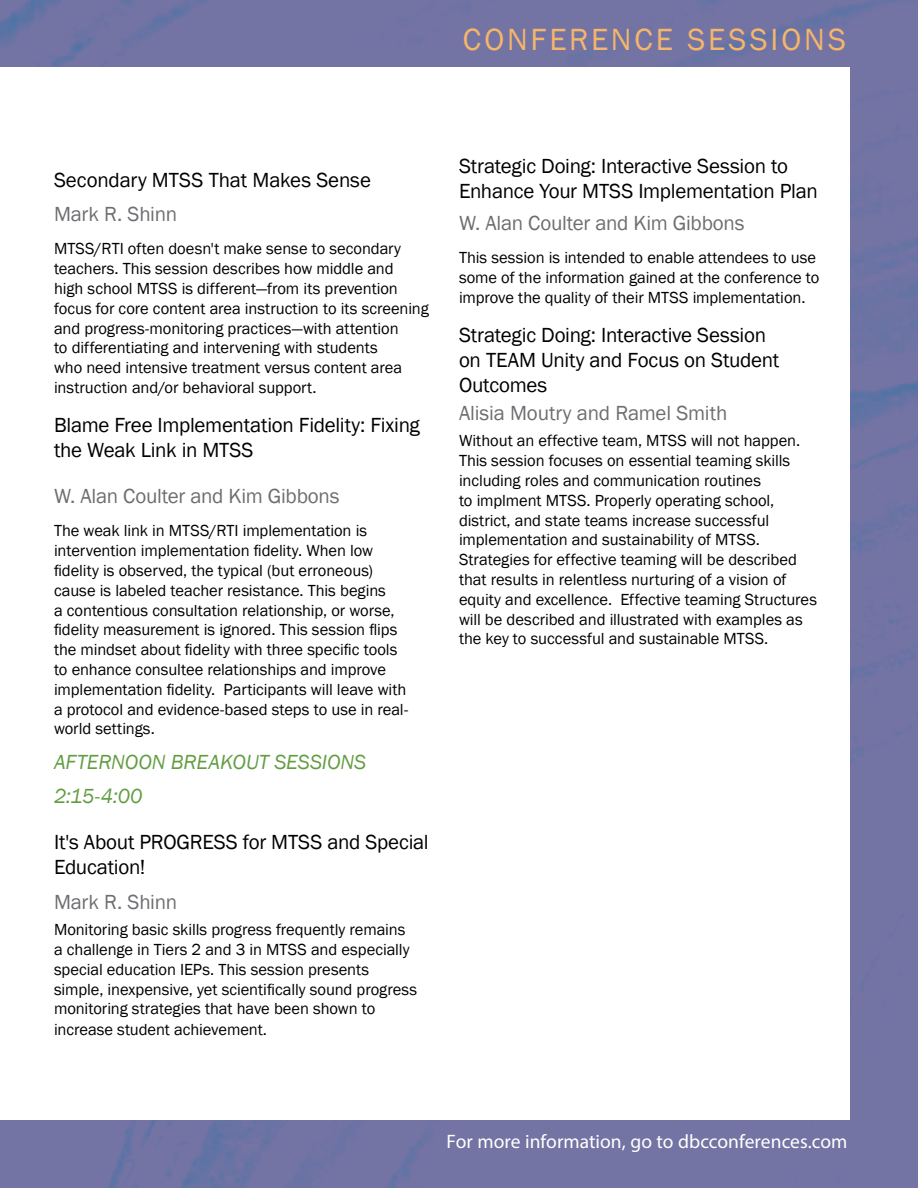
<style>
.page{position:relative;width:918px;height:1188px;background:#fff}
.page>*{position:absolute;margin:0;border:0;box-sizing:border-box;transform-origin:0 0}
.t1{font:31.5px "Franklin Gothic";letter-spacing:.095em;color:#f5b56a}
.t2{font:21px/25.2px "Franklin Gothic";letter-spacing:-.015em;color:#000}
.t3{font:21px "Franklin Gothic";letter-spacing:-.01em;color:#6d6e71}
.t4{font:italic 21px/34.5px "Franklin Gothic";letter-spacing:-.005em;color:#629d42}
.t5{font:19.5px "Myriad Pro";color:#fff}
.t6{font:16.5px/19.8px "Franklin Gothic";letter-spacing:-.005em;color:#000}
</style>
<div class="page">
<img style="left:0;top:0;width:918px;height:1188px">
<div style="left:0;top:68px;width:850px;height:1052px;background:#fff"></div>
<h1 class="t1" style="left:463px;top:20px;width:385px">CONFERENCE SESSIONS</h1>
<p class="t2" style="left:54px;top:167px;width:319px">Secondary MTSS That Makes Sense</p>
<p class="t3" style="left:54px;top:201px;width:125px">Mark R. Shinn</p>
<p class="t6" style="left:54px;top:239px;width:376px">MTSS/RTI often doesn't make sense to secondary teachers. This session describes how middle and<br>high school MTSS is different—from its prevention focus for core content area instruction to its screening and progress-monitoring practices—with attention<br>to differentiating and intervening with students<br>who need intensive treatment versus content area instruction and/or behavioral support.</p>
<p class="t2" style="left:54px;top:413px;width:367px">Blame Free Implementation Fidelity: Fixing the Weak Link in MTSS</p>
<p class="t3" style="left:54px;top:483px;width:287px">W. Alan Coulter and Kim Gibbons</p>
<p class="t6" style="left:54px;top:521px;width:356px">The weak link in MTSS/RTI implementation is intervention implementation fidelity. When low fidelity is observed, the typical (but erroneous) cause is labeled teacher resistance. This begins<br>a contentious consultation relationship, or worse, fidelity measurement is ignored. This session flips the mindset about fidelity with three specific tools to enhance consultee relationships and improve implementation fidelity. Participants will leave with a protocol and evidence-based steps to use in real&shy;world settings.</p>
<p class="t4" style="left:54px;top:745px;width:314px">AFTERNOON BREAKOUT SESSIONS<br>2:15-4:00</p>
<p class="t2" style="left:54px;top:830px;width:376px">It's About PROGRESS for MTSS and Special<br>Education!</p>
<p class="t3" style="left:54px;top:889px;width:125px">Mark R. Shinn</p>
<p class="t6" style="left:54px;top:920px;width:365px">Monitoring basic skills progress frequently remains a challenge in Tiers 2 and 3 in MTSS and especially special education IEPs. This session presents simple, inexpensive, yet scientifically sound progress monitoring strategies that have been shown to increase student achievement.</p>
<p class="t2" style="left:459px;top:154px;width:360px">Strategic Doing: Interactive Session to<br>Enhance Your MTSS Implementation Plan</p>
<p class="t3" style="left:459px;top:210px;width:287px">W. Alan Coulter and Kim Gibbons</p>
<p class="t6" style="left:459px;top:248px;width:362px">This session is intended to enable attendees to use some of the information gained at the conference to improve the quality of their MTSS implementation.</p>
<p class="t2" style="left:459px;top:323px;width:322px">Strategic Doing: Interactive Session on TEAM Unity and Focus on Student<br>Outcomes</p>
<p class="t3" style="left:459px;top:400px;width:270px">Alisia Moutry and Ramel Smith</p>
<p class="t6" style="left:459px;top:431px;width:360px">Without an effective team, MTSS will not happen.<br>This session focuses on essential teaming skills including roles and communication routines<br>to implment MTSS. Properly operating school, district, and state teams increase successful implementation and sustainability of MTSS.<br>Strategies for effective teaming will be described that results in relentless nurturing of a vision of equity and excellence. Effective teaming Structures will be described and illustrated with examples as the key to successful and sustainable MTSS.</p>
<p class="t5" style="left:446px;top:1129px;width:403px">For more information, go to dbcconferences.com</p>
</div>
